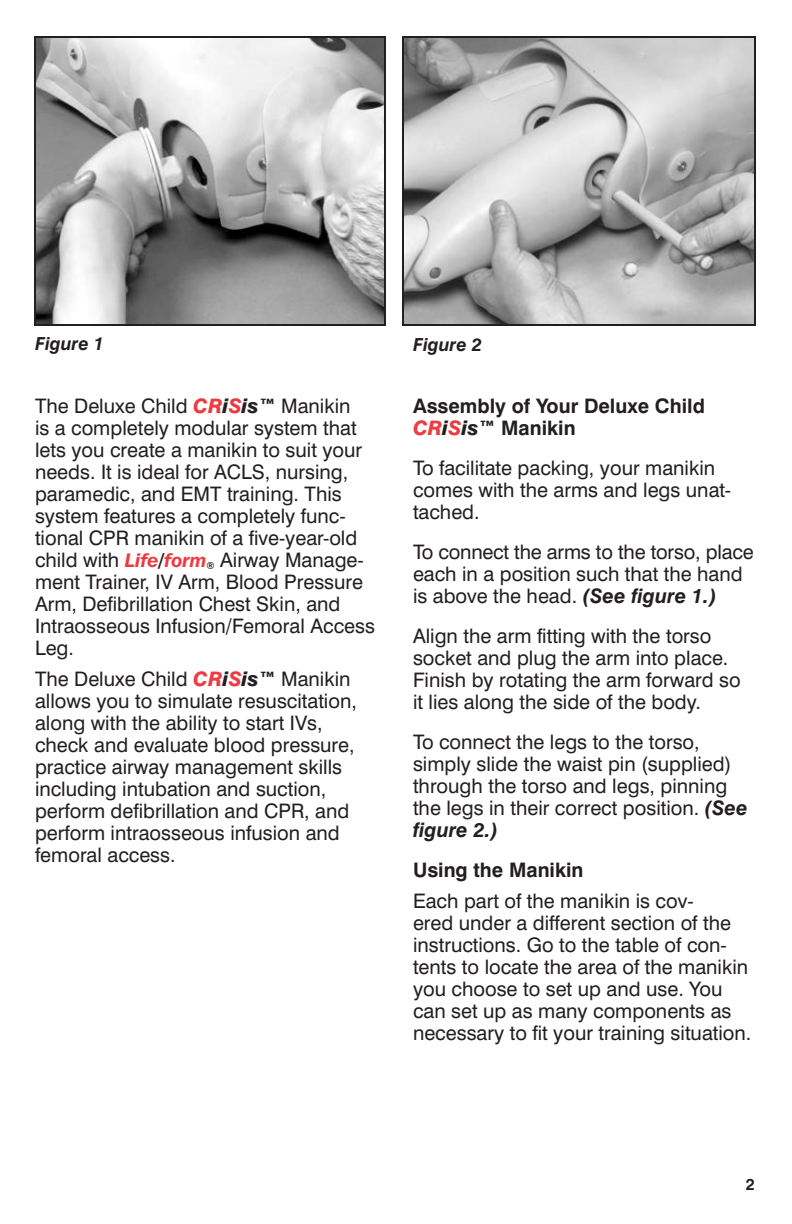
<style>
.page{position:relative;width:792px;height:1224px;background:#fff}
.page>*{position:absolute;margin:0;border:0;box-sizing:border-box;transform-origin:0 0}
.t1{font:20px/22px "Swiss 721 BT";color:#231f20}
.t2{font:700 20px/22px "Swiss 721 BT";color:#231f20}
.t3{font:italic 700 18px "Swiss 721 BT";color:#231f20}
.t4{font:700 16px "Swiss 721 BT";color:#231f20}
.s1{font-weight:800;font-style:italic;color:#ee3a41}
.s2{font-weight:800;font-style:italic}
.s3{font-family:"Franklin Gothic IT Cby BT";font-weight:600;font-style:italic;font-size:19.6px;color:#ee3a41}
.s4{font-family:"Franklin Gothic IT Cby BT";font-weight:600;font-style:italic;font-size:19.6px}
.s5{font-family:"Franklin Gothic IT Cby BT";font-weight:600;font-style:italic;font-size:9.8px}
.s6{font-weight:700;font-style:italic}
</style>
<div class="page">
<img style="left:405px;top:39px;width:348px;height:284px">
<div style="left:402px;top:36px;width:354px;height:290px;border:2px solid #231f20"></div>
<img style="left:37px;top:39px;width:346px;height:284px">
<div style="left:34px;top:36px;width:352px;height:290px;border:2px solid #231f20"></div>
<p class="t3" style="left:35px;top:333px;width:71px">Figure 1</p>
<p class="t1" style="left:35px;top:395px;width:341px">The Deluxe Child <span class="s1">CR</span><span class="s2">i</span><span class="s1">S</span><span class="s2">is™</span> Manikin<br>is a completely modular system that lets you create a manikin to suit your needs. It is ideal for ACLS, nursing, paramedic, and EMT training. This system features a completely func&shy;tional CPR manikin of a five-year-old child with <span class="s3">Life</span><span class="s4">/</span><span class="s3">form</span><span class="s5">®</span> Airway Manage&shy;ment Trainer, IV Arm, Blood Pressure Arm, Defibrillation Chest Skin, and Intraosseous Infusion/Femoral Access Leg.</p>
<p class="t1" style="left:35px;top:668px;width:323px">The Deluxe Child <span class="s1">CR</span><span class="s2">i</span><span class="s1">S</span><span class="s2">is™</span> Manikin allows you to simulate resuscitation, along with the ability to start IVs, check and evaluate blood pressure, practice airway management skills including intubation and suction, perform defibrillation and CPR, and perform intraosseous infusion and femoral access.</p>
<p class="t3" style="left:413px;top:334px;width:71px">Figure 2</p>
<p class="t2" style="left:413px;top:395px;width:293px">Assembly of Your Deluxe Child<br><span class="s1">CR</span><span class="s2">i</span><span class="s1">S</span><span class="s2">is™</span> Manikin</p>
<p class="t1" style="left:413px;top:457px;width:320px">To facilitate packing, your manikin comes with the arms and legs unat&shy;tached.</p>
<p class="t1" style="left:413px;top:541px;width:342px">To connect the arms to the torso, place each in a position such that the hand is above the head. <span class="s6">(See figure 1.)</span></p>
<p class="t1" style="left:413px;top:625px;width:329px">Align the arm fitting with the torso socket and plug the arm into place.<br>Finish by rotating the arm forward so it lies along the side of the body.</p>
<p class="t1" style="left:413px;top:731px;width:336px">To connect the legs to the torso, simply slide the waist pin (supplied) through the torso and legs, pinning the legs in their correct position. <span class="s6">(See figure 2.)</span></p>
<p class="t2" style="left:413px;top:859px;width:172px">Using the Manikin</p>
<p class="t1" style="left:413px;top:890px;width:340px">Each part of the manikin is cov-<br>ered under a different section of the instructions. Go to the table of con&shy;tents to locate the area of the manikin you choose to set up and use. You can set up as many components as necessary to fit your training situation.</p>
<p class="t4" style="left:746px;top:1174px;width:11px">2</p>
</div>
